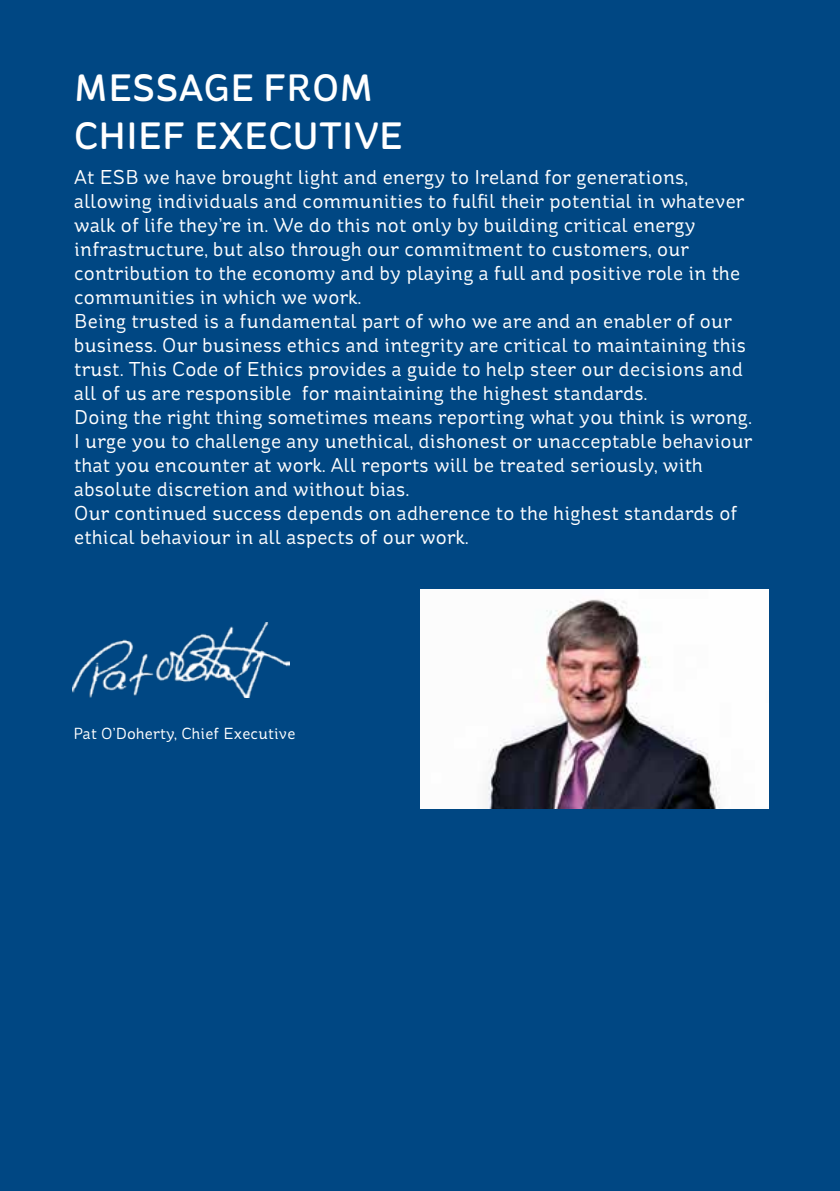
<style>
.page{position:relative;width:840px;height:1191px;background:#fff}
.page>*{position:absolute;margin:0;border:0;box-sizing:border-box;transform-origin:0 0}
.t1{font:500 38px/47.4px "St Ryde";letter-spacing:.01em;color:#fff}
.t2{font:20px/24px "St Ryde";letter-spacing:.01em;color:#fff}
.t3{font:16px "St Ryde";letter-spacing:.01em;color:#fff}
</style>
<div class="page">
<div style="left:0;top:0;width:839px;height:1191px;background:#004783"></div>
<img style="left:420px;top:589px;width:347px;height:219px">
<img style="left:72px;top:623px;width:217px;height:74px">
<h1 class="t1" style="left:74px;top:65px;width:330px">MESSAGE FROM<br>CHIEF EXECUTIVE</h1>
<p class="t2" style="left:74px;top:165px;width:679px">At ESB we have brought light and energy to Ireland for generations, allowing individuals and communities to fulfil their potential in whatever walk of life they’re in. We do this not only by building critical energy infrastructure, but also through our commitment to customers, our contribution to the economy and by playing a full and positive role in the communities in which we work.<br>Being trusted is a fundamental part of who we are and an enabler of our business. Our business ethics and integrity are critical to maintaining this trust. This Code of Ethics provides a guide to help steer our decisions and all of us are responsible for maintaining the highest standards.<br>Doing the right thing sometimes means reporting what you think is wrong.<br>I urge you to challenge any unethical, dishonest or unacceptable behaviour that you encounter at work. All reports will be treated seriously, with absolute discretion and without bias.<br>Our continued success depends on adherence to the highest standards of ethical behaviour in all aspects of our work.</p>
<p class="t3" style="left:73px;top:723px;width:223px">Pat O’Doherty, Chief Executive</p>
</div>
